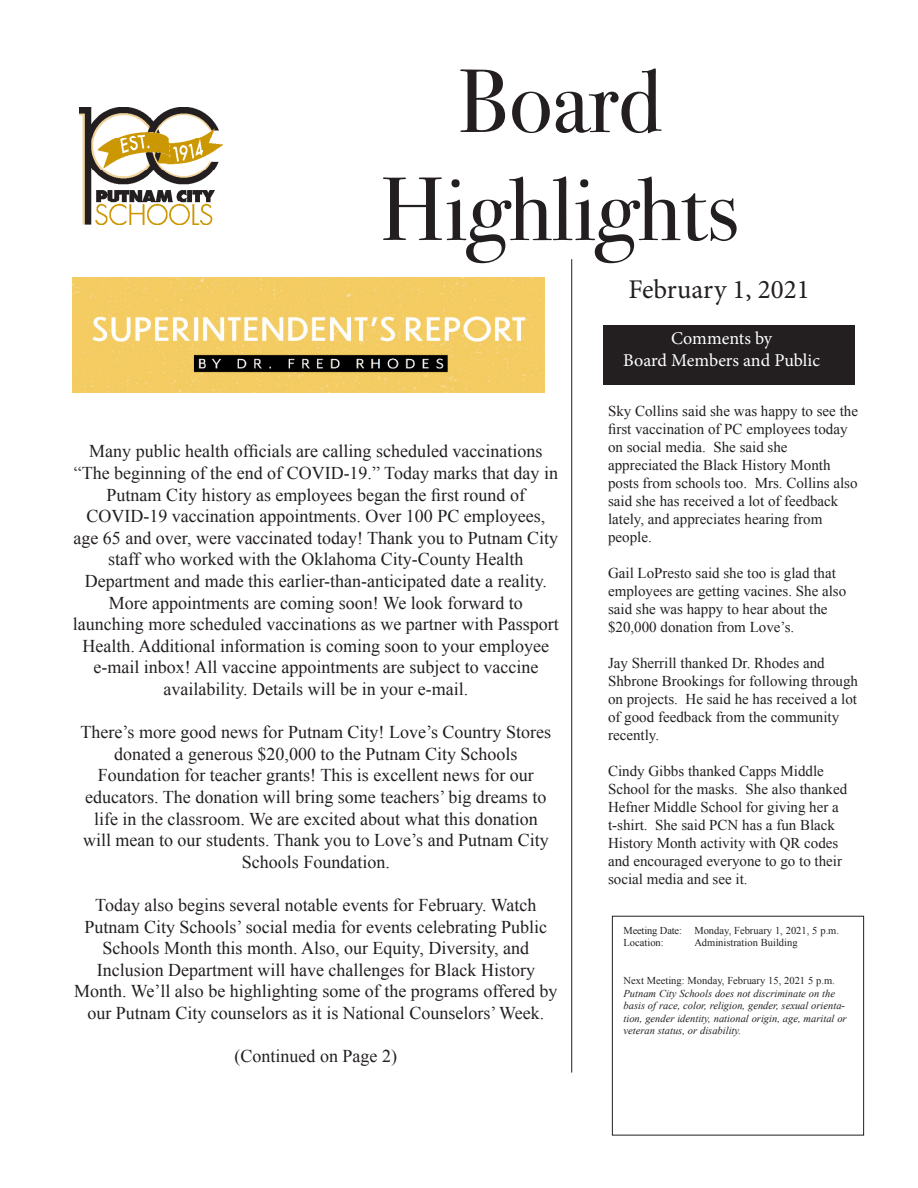
<style>
.page{position:relative;width:918px;height:1188px;background:#fff}
.page>*{position:absolute;margin:0;border:0;box-sizing:border-box;transform-origin:0 0}
.t1{font:90px "Bodoni Svty Two OSITCTT";color:#231f20}
.t2{font:27px "Minion Pro";color:#231f20}
.t3{font:18px/21.6px "Times New Roman";color:#231f20;text-align:center}
.t4{font:18px "Minion Pro";letter-spacing:-.005em;color:#fff}
.t5{font:15px/18px "Times New Roman";color:#231f20}
.t6{font:italic 10.5px/12.6px "Times New Roman";color:#231f20}
.t7{font:10.5px "Times New Roman";color:#231f20}
</style>
<div class="page">
<hr style="left:571px;top:259px;width:1px;height:814px;background:#231f20">
<div style="left:612px;top:916px;width:252px;height:220px;border:1px solid #231f20"></div>
<img style="left:80px;top:108px;width:143px;height:116px">
<div style="left:603px;top:325px;width:252px;height:60px;background:#231f20"></div>
<img style="left:72px;top:278px;width:473px;height:114px">
<p class="t1" style="left:458px;top:48px;width:205px">Board</p>
<p class="t1" style="left:380px;top:156px;width:360px">Highlights</p>
<p class="t2" style="left:628px;top:271px;width:183px">February 1, 2021</p>
<p class="t3" style="left:74px;top:440px;width:486px">Many public health officials are calling scheduled vaccinations “The beginning of the end of COVID-19.” Today marks that day in<br>Putnam City history as employees began the first round of</p>
<p class="t3" style="left:73px;top:505px;width:486px">COVID-19 vaccination appointments. Over 100 PC employees, age 65 and over, were vaccinated today! Thank you to Putnam City staff who worked with the Oklahoma City-County Health</p>
<p class="t3" style="left:85px;top:570px;width:464px">Department and made this earlier-than-anticipated date a reality.<br>More appointments are coming soon! We look forward to</p>
<p class="t3" style="left:73px;top:613px;width:487px">launching more scheduled vaccinations as we partner with Passport<br>Health. Additional information is coming soon to your employee</p>
<p class="t3" style="left:93px;top:656px;width:446px">e-mail inbox! All vaccine appointments are subject to vaccine availability. Details will be in your e-mail.</p>
<p class="t3" style="left:81px;top:721px;width:472px">There’s more good news for Putnam City! Love’s Country Stores donated a generous $20,000 to the Putnam City Schools</p>
<p class="t3" style="left:98px;top:764px;width:438px">Foundation for teacher grants! This is excellent news for our</p>
<p class="t3" style="left:83px;top:786px;width:467px">educators. The donation will bring some teachers’ big dreams to life in the classroom. We are excited about what this donation will mean to our students. Thank you to Love’s and Putnam City Schools Foundation.</p>
<p class="t3" style="left:85px;top:894px;width:464px">Today also begins several notable events for February. Watch<br>Putnam City Schools’ social media for events celebrating Public<br>Schools Month this month. Also, our Equity, Diversity, and</p>
<p class="t3" style="left:74px;top:959px;width:485px">Inclusion Department will have challenges for Black History<br>Month. We’ll also be highlighting some of the programs offered by our Putnam City counselors as it is National Counselors’ Week.</p>
<p class="t3" style="left:235px;top:1045px;width:164px">(Continued on Page 2)</p>
<p class="t4" style="left:671px;top:326px;width:103px">Comments by</p>
<p class="t4" style="left:623px;top:348px;width:198px">Board Members and Public</p>
<p class="t5" style="left:608px;top:402px;width:251px">Sky Collins said she was happy to see the first vaccination of PC employees today on social media. She said she</p>
<p class="t5" style="left:608px;top:456px;width:251px">appreciated the Black History Month posts from schools too. Mrs. Collins also said she has received a lot of feedback lately, and appreciates hearing from people.</p>
<p class="t5" style="left:608px;top:564px;width:240px">Gail LoPresto said she too is glad that employees are getting vacines. She also said she was happy to hear about the $20,000 donation from Love’s.</p>
<p class="t5" style="left:608px;top:654px;width:251px">Jay Sherrill thanked Dr. Rhodes and<br>Shbrone Brookings for following through on projects. He said he has received a lot of good feedback from the community recently.</p>
<p class="t5" style="left:608px;top:762px;width:241px">Cindy Gibbs thanked Capps Middle School for the masks. She also thanked Hefner Middle School for giving her a t-shirt. She said PCN has a fun Black History Month activity with QR codes and encouraged everyone to go to their social media and see it.</p>
<p class="t7" style="left:624px;top:923px;width:217px">Meeting Date: Monday, February 1, 2021, 5 p.m.</p>
<p class="t7" style="left:624px;top:936px;width:42px">Location:</p>
<p class="t7" style="left:694px;top:936px;width:105px">Administration Building</p>
<p class="t7" style="left:624px;top:973px;width:213px">Next Meeting: Monday, February 15, 2021 5 p.m.</p>
<p class="t6" style="left:624px;top:986px;width:225px">Putnam City Schools does not discriminate on the basis of race, color, religion, gender, sexual orienta&shy;tion, gender identity, national origin, age, marital or veteran status, or disability.</p>
</div>
